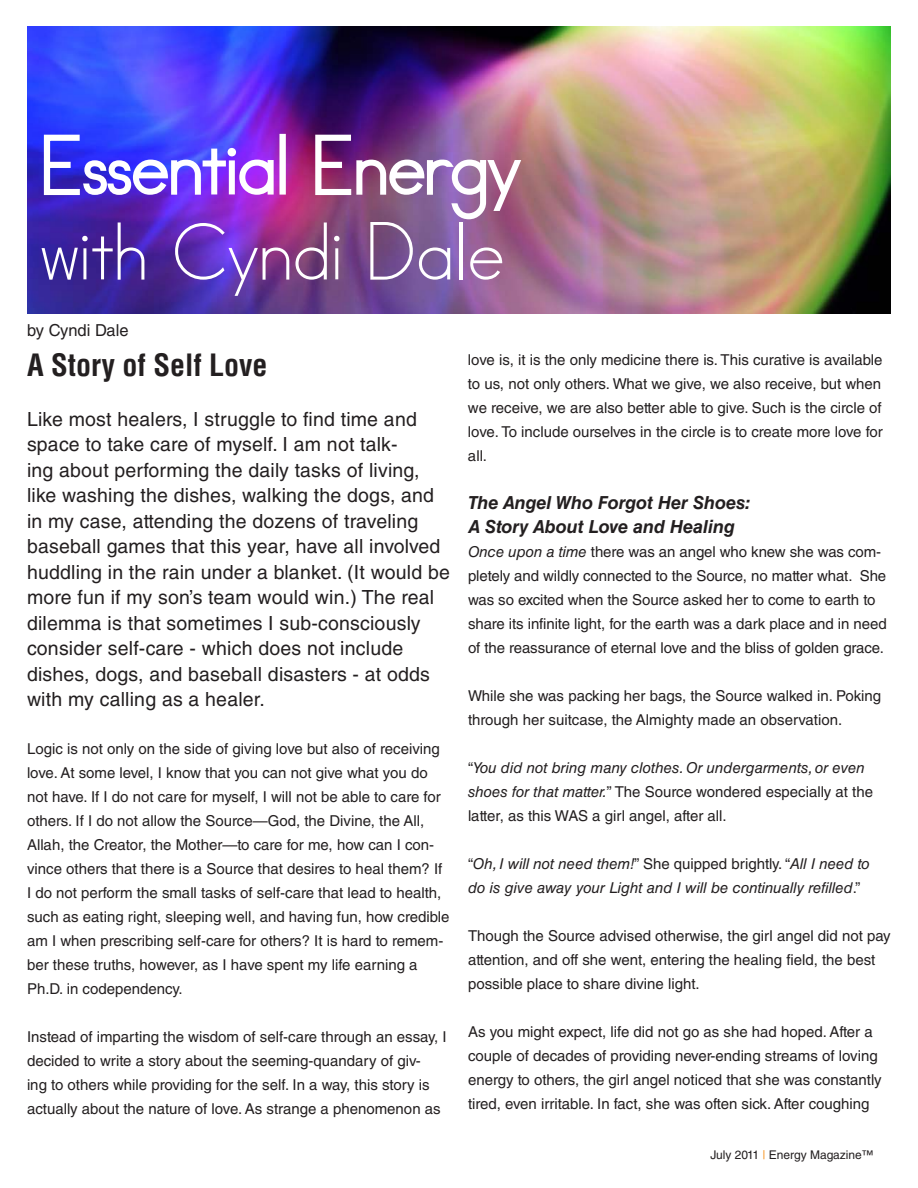
<style>
.page{position:relative;width:918px;height:1188px;background:#fff}
.page>*{position:absolute;margin:0;border:0;box-sizing:border-box;transform-origin:0 0}
.t1{font:72px "Abc Print";color:#fff}
.t2{font:700 condensed 30px "Helvetica LT Std";color:#231f20}
.t3{font:19.5px/25.5px "Helvetica LT Std";letter-spacing:.01em;color:#231f20}
.t4{font:italic 700 18px "Helvetica LT Std";color:#231f20}
.t5{font:16.5px "Helvetica LT Std";color:#231f20}
.t6{font:15px/24px "Helvetica LT Std";color:#231f20}
.t7{font:italic 15px/24px "Helvetica LT Std";color:#231f20}
.t8{font:12px "Helvetica LT Std";color:#231f20}
.s1{font-style:italic}
.s2{font-style:normal}
.s3{color:#f7931d}
</style>
<div class="page">
<img style="left:27px;top:27px;width:864px;height:286px">
<img style="left:42px;top:133px;width:233px;height:64px">
<div style="left:279px;top:134px;width:7px;height:61px;border:3px solid #fff"></div>
<img style="left:314px;top:133px;width:209px;height:88px">
<p class="t1" style="left:40px;top:212px;width:466px">with Cyndi Dale</p>
<p class="t5" style="left:27px;top:320px;width:103px">by Cyndi Dale</p>
<p class="t2" style="left:27px;top:346px;width:242px">A Story of Self Love</p>
<p class="t3" style="left:27px;top:406px;width:424px">Like most healers, I struggle to find time and space to take care of myself. I am not talk-<br>ing about performing the daily tasks of living, like washing the dishes, walking the dogs, and in my case, attending the dozens of traveling baseball games that this year, have all involved huddling in the rain under a blanket. (It would be more fun if my son’s team would win.) The real dilemma is that sometimes I sub-consciously consider self-care - which does not include dishes, dogs, and baseball disasters - at odds with my calling as a healer.</p>
<p class="t6" style="left:27px;top:737px;width:424px">Logic is not only on the side of giving love but also of receiving love. At some level, I know that you can not give what you do not have. If I do not care for myself, I will not be able to care for others. If I do not allow the Source—God, the Divine, the All, Allah, the Creator, the Mother—to care for me, how can I con&shy;vince others that there is a Source that desires to heal them? If I do not perform the small tasks of self-care that lead to health, such as eating right, sleeping well, and having fun, how credible am I when prescribing self-care for others? It is hard to remem&shy;ber these truths, however, as I have spent my life earning a Ph.D. in codependency.</p>
<p class="t6" style="left:27px;top:1025px;width:421px">Instead of imparting the wisdom of self-care through an essay, I decided to write a story about the seeming-quandary of giv-<br>ing to others while providing for the self. In a way, this story is actually about the nature of love. As strange a phenomenon as</p>
<p class="t6" style="left:468px;top:348px;width:416px;text-align:justify">love is, it is the only medicine there is. This curative is available to us, not only others. What we give, we also receive, but when we receive, we are also better able to give. Such is the circle of love. To include ourselves in the circle is to create more love for all.</p>
<p class="t4" style="left:468px;top:492px;width:285px">The Angel Who Forgot Her Shoes:</p>
<p class="t4" style="left:468px;top:516px;width:269px">A Story About Love and Healing</p>
<p class="t6" style="left:468px;top:540px;width:420px"><span class="s1">Once upon a time</span> there was an angel who knew she was com&shy;pletely and wildly connected to the Source, no matter what. She was so excited when the Source asked her to come to earth to share its infinite light, for the earth was a dark place and in need of the reassurance of eternal love and the bliss of golden grace.</p>
<p class="t6" style="left:468px;top:684px;width:415px">While she was packing her bags, the Source walked in. Poking through her suitcase, the Almighty made an observation.</p>
<p class="t6" style="left:468px;top:756px;width:407px">“<span class="s1">You did not bring many clothes. Or undergarments, or even shoes for that matter.</span>” The Source wondered especially at the latter, as this WAS a girl angel, after all.</p>
<p class="t7" style="left:468px;top:852px;width:403px"><span class="s2">“</span>Oh, I will not need them!<span class="s2">” She quipped brightly. “</span>All I need to do is give away your Light and I will be continually refilled<span class="s2">.”</span></p>
<p class="t6" style="left:468px;top:924px;width:424px">Though the Source advised otherwise, the girl angel did not pay attention, and off she went, entering the healing field, the best possible place to share divine light.</p>
<p class="t6" style="left:468px;top:1020px;width:415px">As you might expect, life did not go as she had hoped. After a couple of decades of providing never-ending streams of loving energy to others, the girl angel noticed that she was constantly tired, even irritable. In fact, she was often sick. After coughing</p>
<p class="t8" style="left:711px;top:1148px;width:165px">July 2011 <span class="s3">|</span> Energy Magazine™</p>
</div>
